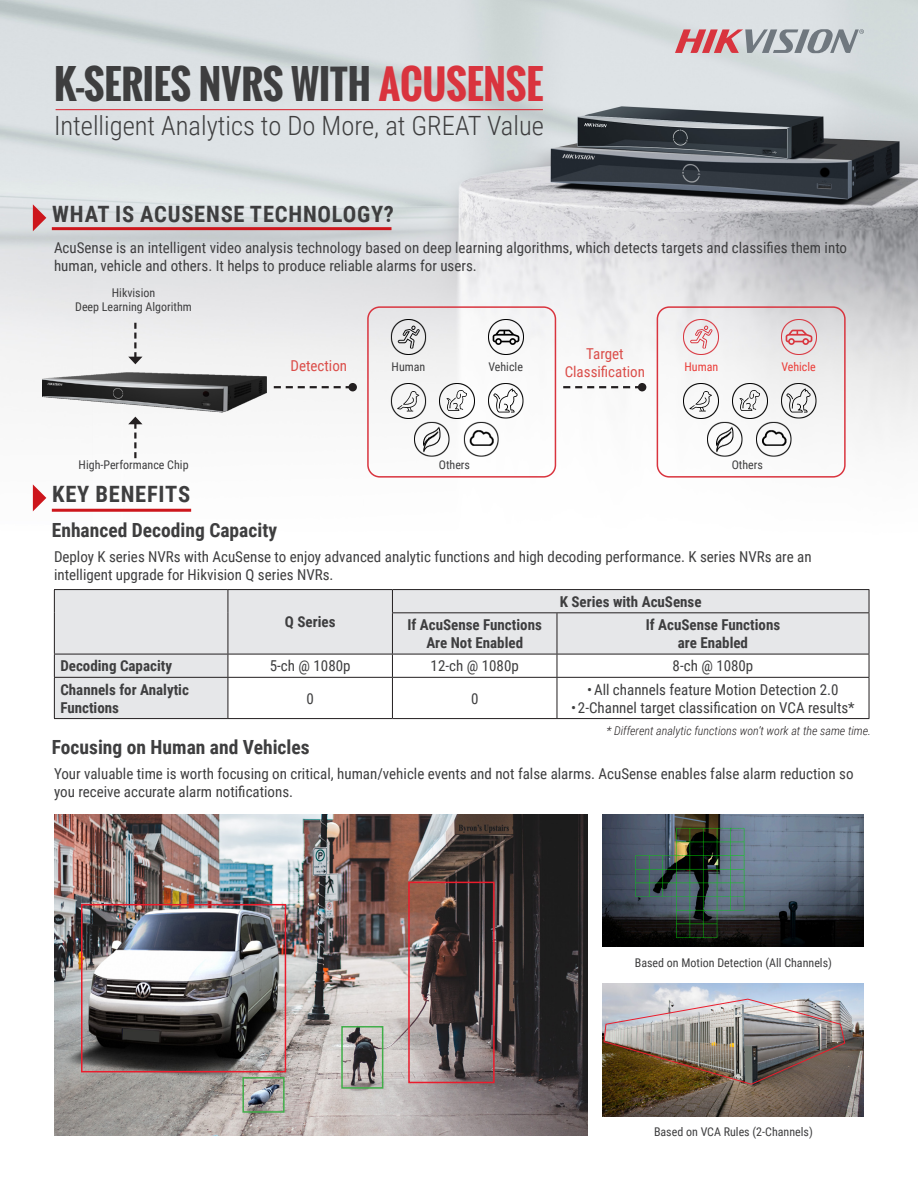
<style>
.page{position:relative;width:918px;height:1188px;background:#fff}
.page>*{position:absolute;margin:0;border:0;box-sizing:border-box;transform-origin:0 0}
.t1{font:700 39.3px "Oswald";color:#3e3e3f}
.t2{font:300 26.55px "Roboto Condensed";color:#3e3e3f}
.t3{font:700 22.5px "Roboto Condensed";letter-spacing:.035em;color:#3e3e3f}
.t4{font:700 19.5px "Roboto Condensed";color:#3e3e3f}
.t5{font:15px/18px "Roboto Condensed";color:#3e3e3f}
.t6{font:700 15px/18px "Roboto Condensed";color:#3e3e3f;text-align:center}
.t7{font:15px "Roboto Condensed";color:#db4e4a}
.t8{font:12px "Roboto Condensed";color:#3e3e3f}
.t9{font:italic 300 12px "Roboto Condensed";color:#231f20}
.t10{font:12px "Roboto Condensed";color:#eb3d39}
.s1{color:#d9343e}
</style>
<div class="page">
<img style="left:0;top:0;width:918px;height:640px">
<svg style="left:675px;top:29px;width:189px;height:24px;background:#b89fa4"></svg>
<hr style="left:56px;top:109px;width:487px;height:1px;background:#d9343e">
<svg style="left:33px;top:204px;width:13px;height:27px"></svg>
<svg style="left:33px;top:484px;width:13px;height:27px"></svg>
<hr style="left:52px;top:227px;width:340px;height:3px;background:#cd161c">
<hr style="left:52px;top:509px;width:139px;height:3px;background:#cd161c">
<svg style="left:55px;top:590px;width:814px;height:128px;fill:#e6e7e9"></svg>
<hr style="left:54px;top:589px;width:174px;height:1px;background:#231f20">
<svg style="left:54px;top:590px;width:1px;height:23px"></svg>
<hr style="left:228px;top:589px;width:164px;height:1px;background:#231f20">
<svg style="left:228px;top:590px;width:1px;height:23px"></svg>
<hr style="left:54px;top:613px;width:1px;height:41px;background:#231f20">
<hr style="left:228px;top:613px;width:1px;height:41px;background:#231f20">
<hr style="left:392px;top:589px;width:165px;height:1px;background:#231f20">
<svg style="left:392px;top:590px;width:1px;height:22px"></svg>
<hr style="left:557px;top:589px;width:312px;height:1px;background:#231f20">
<svg style="left:869px;top:590px;width:1px;height:22px"></svg>
<hr style="left:392px;top:612px;width:165px;height:1px;background:#231f20">
<hr style="left:392px;top:613px;width:1px;height:41px;background:#231f20">
<hr style="left:557px;top:612px;width:312px;height:1px;background:#231f20">
<hr style="left:557px;top:613px;width:1px;height:41px;background:#231f20">
<hr style="left:869px;top:613px;width:1px;height:41px;background:#231f20">
<hr style="left:54px;top:654px;width:174px;height:1px;background:#231f20">
<svg style="left:54px;top:654px;width:1px;height:23px"></svg>
<hr style="left:228px;top:654px;width:164px;height:1px;background:#231f20">
<svg style="left:228px;top:654px;width:1px;height:23px"></svg>
<hr style="left:392px;top:654px;width:165px;height:1px;background:#231f20">
<svg style="left:392px;top:654px;width:1px;height:23px"></svg>
<hr style="left:557px;top:654px;width:312px;height:1px;background:#231f20">
<svg style="left:557px;top:654px;width:1px;height:23px"></svg>
<svg style="left:869px;top:654px;width:1px;height:23px"></svg>
<hr style="left:54px;top:677px;width:174px;height:1px;background:#231f20">
<hr style="left:54px;top:678px;width:1px;height:40px;background:#231f20">
<hr style="left:228px;top:677px;width:164px;height:1px;background:#231f20">
<hr style="left:228px;top:678px;width:1px;height:40px;background:#231f20">
<hr style="left:392px;top:677px;width:165px;height:1px;background:#231f20">
<hr style="left:392px;top:678px;width:1px;height:40px;background:#231f20">
<hr style="left:557px;top:677px;width:312px;height:1px;background:#231f20">
<hr style="left:557px;top:678px;width:1px;height:40px;background:#231f20">
<hr style="left:869px;top:678px;width:1px;height:40px;background:#231f20">
<hr style="left:54px;top:718px;width:174px;height:1px;background:#231f20">
<hr style="left:228px;top:718px;width:164px;height:1px;background:#231f20">
<hr style="left:392px;top:718px;width:165px;height:1px;background:#231f20">
<hr style="left:557px;top:718px;width:312px;height:1px;background:#231f20">
<img style="left:43px;top:361px;width:224px;height:61px">
<svg style="left:128px;top:323px;width:15px;height:41px"></svg>
<svg style="left:274px;top:386px;width:74px;height:2px"></svg>
<div style="left:348px;top:383px;width:9px;height:8px;background:#231f20;border-radius:50%"></div>
<svg style="left:563px;top:386px;width:75px;height:2px"></svg>
<div style="left:638px;top:383px;width:8px;height:8px;background:#231f20;border-radius:50%"></div>
<svg style="left:128px;top:417px;width:15px;height:41px"></svg>
<div style="left:367px;top:306px;width:189px;height:172px;border:2px solid #d9343e;border-radius:12px"></div>
<div style="left:657px;top:306px;width:189px;height:172px;border:2px solid #d9343e;border-radius:12px"></div>
<img style="left:389px;top:317px;width:39px;height:39px">
<img style="left:682px;top:317px;width:39px;height:39px">
<img style="left:389px;top:381px;width:39px;height:39px">
<img style="left:682px;top:381px;width:39px;height:39px">
<img style="left:437px;top:381px;width:40px;height:39px">
<img style="left:730px;top:381px;width:40px;height:39px">
<img style="left:486px;top:381px;width:39px;height:39px">
<img style="left:779px;top:381px;width:39px;height:39px">
<img style="left:462px;top:420px;width:39px;height:39px">
<img style="left:755px;top:420px;width:39px;height:39px">
<img style="left:413px;top:420px;width:39px;height:39px">
<img style="left:705px;top:420px;width:40px;height:39px">
<img style="left:486px;top:317px;width:39px;height:39px">
<img style="left:779px;top:317px;width:39px;height:39px">
<img style="left:54px;top:814px;width:534px;height:322px">
<img style="left:603px;top:814px;width:261px;height:133px">
<div style="left:81px;top:904px;width:205px;height:168px;border:2px solid #eb1c2c"></div>
<div style="left:408px;top:882px;width:87px;height:201px;border:2px solid #eb1c2c"></div>
<div style="left:341px;top:1026px;width:42px;height:63px;border:2px solid #40ae49"></div>
<div style="left:242px;top:1077px;width:43px;height:36px;border:2px solid #40ae49"></div>
<img style="left:603px;top:984px;width:261px;height:132px">
<img style="left:603px;top:998px;width:243px;height:87px">
<p class="t1" style="left:54px;top:55px;width:491px">K-SERIES NVRS WITH <span class="s1">ACUSENSE</span></p>
<p class="t2" style="left:54px;top:107px;width:491px">Intelligent Analytics to Do More, at GREAT Value</p>
<p class="t3" style="left:52px;top:199px;width:343px">WHAT IS ACUSENSE TECHNOLOGY?</p>
<p class="t5" style="left:54px;top:238px;width:795px">AcuSense is an intelligent video analysis technology based on deep learning algorithms, which detects targets and classifies them into human, vehicle and others. It helps to produce reliable alarms for users.</p>
<p class="t8" style="left:112px;top:284px;width:45px">Hikvision</p>
<p class="t8" style="left:75px;top:298px;width:118px">Deep Learning Algorithm</p>
<p class="t7" style="left:291px;top:355px;width:58px">Detection</p>
<p class="t7" style="left:586px;top:344px;width:39px">Target</p>
<p class="t7" style="left:565px;top:362px;width:82px">Classification</p>
<p class="t8" style="left:392px;top:358px;width:35px">Human</p>
<p class="t8" style="left:488px;top:358px;width:36px">Vehicle</p>
<p class="t10" style="left:685px;top:358px;width:35px">Human</p>
<p class="t10" style="left:781px;top:358px;width:36px">Vehicle</p>
<p class="t8" style="left:79px;top:456px;width:112px">High-Performance Chip</p>
<p class="t8" style="left:439px;top:457px;width:33px">Others</p>
<p class="t8" style="left:732px;top:457px;width:33px">Others</p>
<p class="t3" style="left:52px;top:479px;width:139px">KEY BENEFITS</p>
<p class="t4" style="left:52px;top:516px;width:227px">Enhanced Decoding Capacity</p>
<p class="t5" style="left:54px;top:547px;width:759px">Deploy K series NVRs with AcuSense to enjoy advanced analytic functions and high decoding performance. K series NVRs are an intelligent upgrade for Hikvision Q series NVRs.</p>
<p class="t6" style="left:285px;top:613px;width:52px">Q Series</p>
<p class="t6" style="left:560px;top:592px;width:143px">K Series with AcuSense</p>
<p class="t6" style="left:407px;top:615px;width:136px">If AcuSense Functions<br>Are Not Enabled</p>
<p class="t6" style="left:646px;top:615px;width:136px">If AcuSense Functions</p>
<p class="t6" style="left:678px;top:633px;width:72px">are Enabled</p>
<p class="t6" style="left:60px;top:656px;width:113px">Decoding Capacity</p>
<p class="t5" style="left:270px;top:656px;width:82px">5-ch @ 1080p</p>
<p class="t5" style="left:431px;top:656px;width:90px">12-ch @ 1080p</p>
<p class="t5" style="left:673px;top:656px;width:82px">8-ch @ 1080p</p>
<p class="t6" style="left:60px;top:680px;width:130px;text-align:left">Channels for Analytic<br>Functions</p>
<p class="t5" style="left:306px;top:689px;width:9px">0</p>
<p class="t5" style="left:471px;top:689px;width:9px">0</p>
<p class="t5" style="left:587px;top:680px;width:253px">•All channels feature Motion Detection 2.0</p>
<p class="t5" style="left:571px;top:698px;width:285px">•2-Channel target classification on VCA results*</p>
<p class="t9" style="left:606px;top:722px;width:266px">* Different analytic functions won’t work at the same time.</p>
<p class="t4" style="left:52px;top:733px;width:259px">Focusing on Human and Vehicles</p>
<p class="t5" style="left:54px;top:764px;width:801px">Your valuable time is worth focusing on critical, human/vehicle events and not false alarms. AcuSense enables false alarm reduction so you receive accurate alarm notifications.</p>
<p class="t8" style="left:635px;top:954px;width:199px">Based on Motion Detection (All Channels)</p>
<p class="t8" style="left:654px;top:1124px;width:160px">Based on VCA Rules (2-Channels)</p>
</div>
